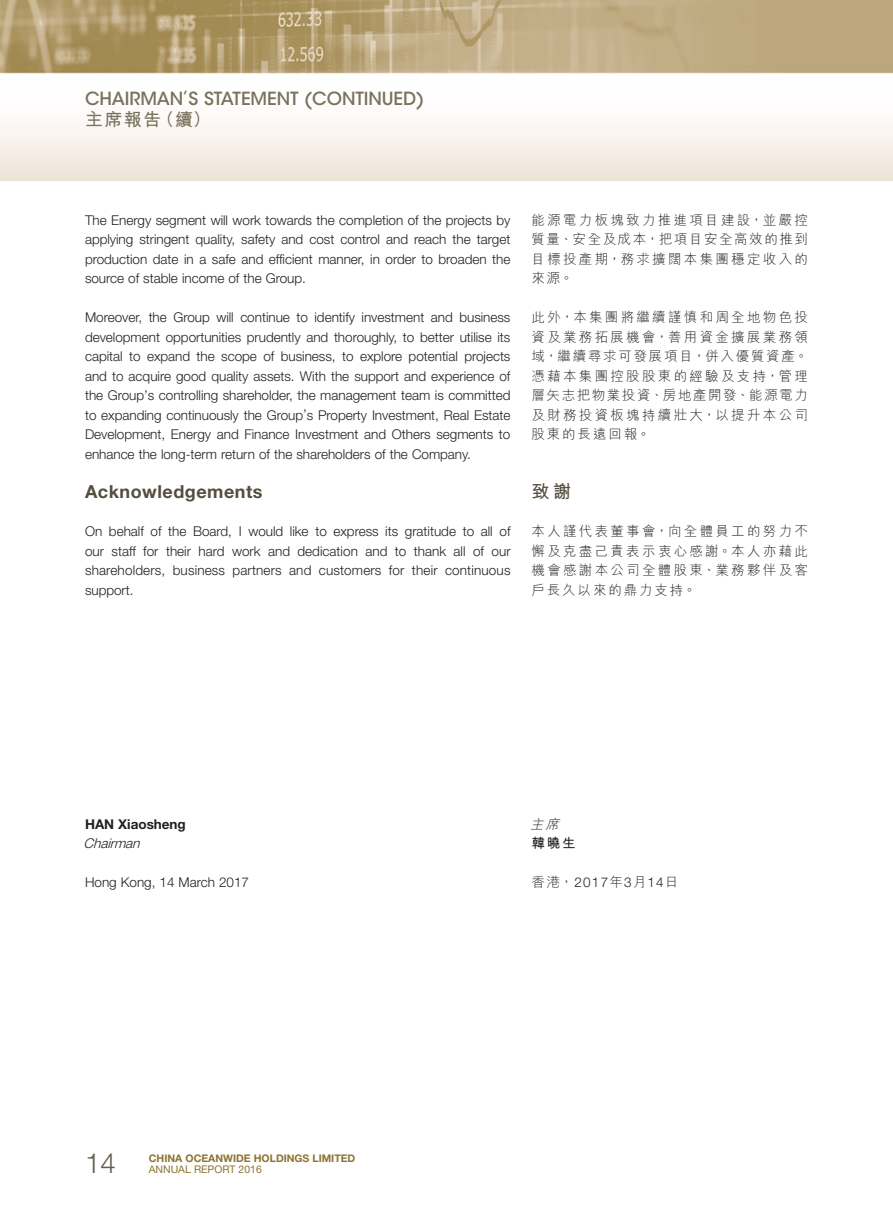
<style>
.page{position:relative;width:893px;height:1212px;background:#fff}
.page>*{position:absolute;margin:0;border:0;box-sizing:border-box;transform-origin:0 0}
.t1{font:300 27.75px "Helvetica Neue LT Std";color:#645e4b}
.t2{font:500 18px "ITC Avant Garde Std";letter-spacing:-.005em;color:#78715b}
.Heading_1{font:700 18px "Helvetica Neue LT Std";letter-spacing:.03em;color:#534e3d}
.t3{font:700 18px "M Hei HK";color:#78715b}
.C_Heading_1{font:700 18px "M Hei HK";color:#534e3d}
.Body_Text{font:300 13.5px/19.5px "Helvetica Neue LT Std";color:#231f20;text-align:justify}
.C_Body_Text{font:300 13.5px/19.5px "M Hei HK";letter-spacing:.17em;color:#231f20;text-align:justify}
.C_Body_Text-2{font:300 13.5px "Helvetica Neue LT Std";color:#231f20}
.Body_Text-2{font:700 13.5px "Helvetica Neue LT Std";color:#231f20}
.Body_Text-3{font:italic 300 13.5px "Helvetica Neue LT Std";color:#231f20}
.C_Body_Text-3{font:700 13.5px "M Hei HK";color:#231f20}
.C_Body_Text-4{font:italic 300 13.5px "M Hei HK";color:#231f20}
.t4{font:700 10.5px "Helvetica Neue LT Std";color:#8d7431}
.t5{font:10.5px "Helvetica Neue LT Std";color:#8d7431}
.s1{font-family:"M Hei HK"}
</style>
<div class="page">
<img style="left:0;top:0;width:893px;height:74px">
<div style="left:0;top:74px;width:893px;height:107px;background:linear-gradient(to bottom,#fff,#f0e6db)"></div>
<h2 class="t2" style="left:85px;top:87px;width:341px">CHAIRMAN’S STATEMENT (CONTINUED)</h2>
<h2 class="t3" style="left:85px;top:107px;width:127px">主席報告（續）</h2>
<p class="Body_Text" style="left:85px;top:210px;width:427px">The Energy segment will work towards the completion of the projects by applying stringent quality, safety and cost control and reach the target production date in a safe and efficient manner, in order to broaden the source of stable income of the Group.</p>
<p class="Body_Text" style="left:85px;top:307px;width:427px">Moreover, the Group will continue to identify investment and business development opportunities prudently and thoroughly, to better utilise its capital to expand the scope of business, to explore potential projects and to acquire good quality assets. With the support and experience of the Group’s controlling shareholder, the management team is committed to expanding continuously the Group’s Property Investment, Real Estate Development, Energy and Finance Investment and Others segments to enhance the long-term return of the shareholders of the Company.</p>
<p class="Heading_1" style="left:85px;top:480px;width:179px">Acknowledgements</p>
<p class="Body_Text" style="left:85px;top:521px;width:427px">On behalf of the Board, I would like to express its gratitude to all of our staff for their hard work and dedication and to thank all of our shareholders, business partners and customers for their continuous support.</p>
<p class="C_Body_Text" style="left:531px;top:210px;width:278px">能源電力板塊致力推進項目建設，並嚴控質量、安全及成本，把項目安全高效的推到目標投產期，務求擴闊本集團穩定收入的來源。</p>
<p class="C_Body_Text" style="left:531px;top:307px;width:278px">此外，本集團將繼續謹慎和周全地物色投資及業務拓展機會，善用資金擴展業務領域，繼續尋求可發展項目，併入優質資產。憑藉本集團控股股東的經驗及支持，管理層矢志把物業投資、房地產開發、能源電力及財務投資板塊持續壯大，以提升本公司股東的長遠回報。</p>
<p class="C_Heading_1" style="left:531px;top:478px;width:41px">致謝</p>
<p class="C_Body_Text" style="left:531px;top:521px;width:278px">本人謹代表董事會，向全體員工的努力不懈及克盡己責表示衷心感謝。本人亦藉此機會感謝本公司全體股東、業務夥伴及客戶長久以來的鼎力支持。</p>
<p class="Body_Text-2" style="left:85px;top:816px;width:102px">HAN Xiaosheng</p>
<p class="Body_Text-3" style="left:84px;top:835px;width:62px">Chairman</p>
<p class="Body_Text" style="left:85px;top:872px;width:165px">Hong Kong, 14 March 2017</p>
<p class="C_Body_Text-4" style="left:530px;top:817px;width:34px">主席</p>
<p class="C_Body_Text-3" style="left:531px;top:834px;width:46px">韓曉生</p>
<p class="C_Body_Text-2" style="left:531px;top:874px;width:148px"><span class="s1">香港，</span>2017<span class="s1">年</span>3<span class="s1">月</span>14<span class="s1">日</span></p>
<h1 class="t1" style="left:85px;top:1146px;width:32px">14</h1>
<p class="t4" style="left:149px;top:1151px;width:208px">CHINA OCEANWIDE HOLDINGS LIMITED</p>
<p class="t5" style="left:149px;top:1163px;width:115px">ANNUAL REPORT 2016</p>
</div>
